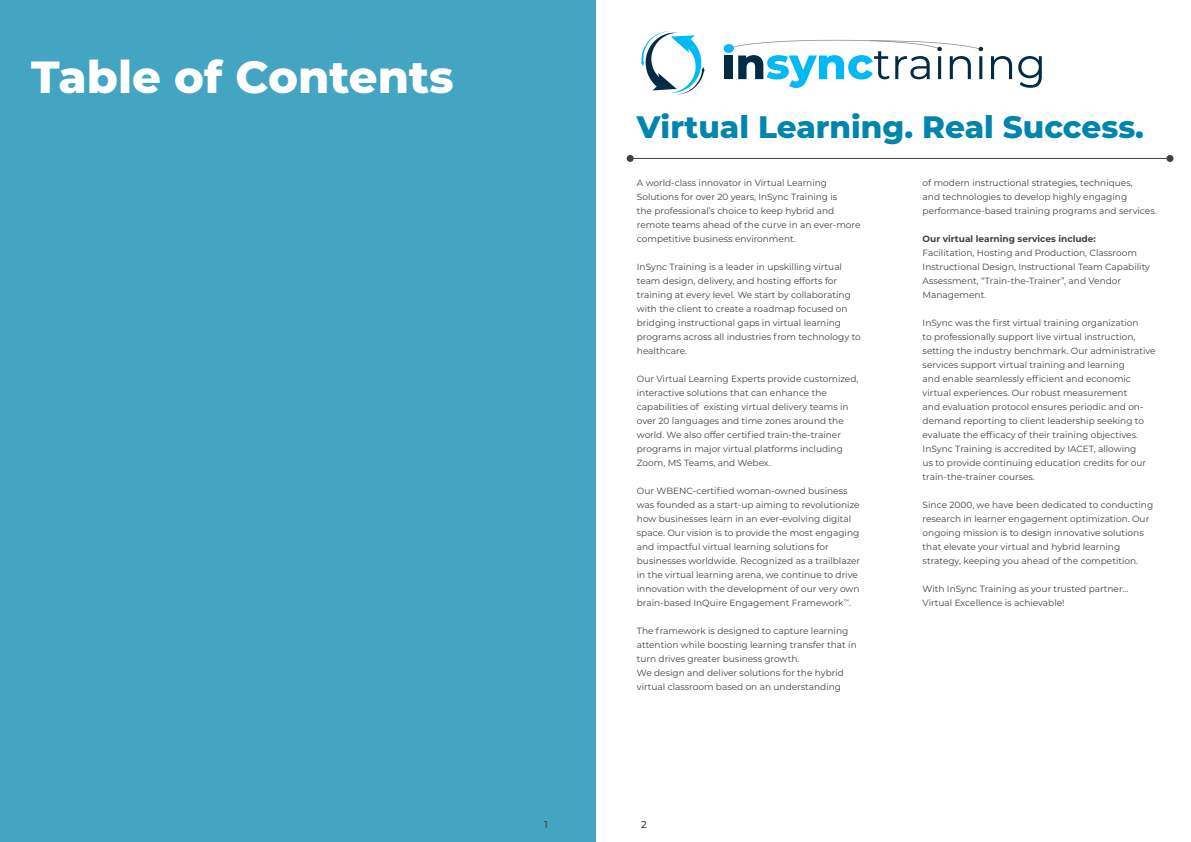
<style>
.page{position:relative;width:1191px;height:842px;background:#fff}
.page>*{position:absolute;margin:0;border:0;box-sizing:border-box;transform-origin:0 0}
.t1{font:800 45px "Montserrat";color:#fff}
.t2{font:800 31px "Montserrat";color:#0085ac}
.t3{font:500 10px "Montserrat";color:#414042}
.t4{font:9px/14px "Montserrat";color:#414042}
.t5{font:700 9px "Montserrat";color:#414042}
</style>
<div class="page">
<div style="left:0;top:0;width:595px;height:842px;background:#43a5c1"></div>
<div style="left:626px;top:155px;width:7px;height:7px;background:#414042;border-radius:50%"></div>
<div style="left:1166px;top:155px;width:7px;height:7px;background:#414042;border-radius:50%"></div>
<hr style="left:631px;top:158px;width:539px;height:1px;background:#414042">
<svg style="left:641px;top:31px;width:64px;height:64px"></svg>
<div style="left:724px;top:56px;width:9px;height:23px;background:#032b43"></div>
<svg style="left:725px;top:40px;width:258px;height:48px"></svg>
<svg style="left:991px;top:56px;width:21px;height:23px"></svg>
<svg style="left:1018px;top:56px;width:23px;height:32px"></svg>
<p class="t1" style="left:31px;top:44px;width:424px">Table of Contents</p>
<p class="t2" style="left:637px;top:105px;width:508px">Virtual Learning. Real Success.</p>
<p class="t4" style="left:922px;top:175px;width:236px">of modern instructional strategies, techniques,<br>and technologies to develop highly engaging performance-based training programs and services.</p>
<p class="t5" style="left:922px;top:232px;width:175px">Our virtual learning services include:</p>
<p class="t4" style="left:922px;top:245px;width:229px">Facilitation, Hosting and Production, Classroom Instructional Design, Instructional Team Capability Assessment, “Train-the-Trainer”, and Vendor Management.</p>
<p class="t4" style="left:922px;top:315px;width:234px">InSync was the first virtual training organization<br>to professionally support live virtual instruction, setting the industry benchmark. Our administrative services support virtual training and learning<br>and enable seamlessly efficient and economic virtual experiences. Our robust measurement<br>and evaluation protocol ensures periodic and on&shy;demand reporting to client leadership seeking to evaluate the efficacy of their training objectives.<br>InSync Training is accredited by IACET, allowing<br>us to provide continuing education credits for our train-the-trainer courses.</p>
<p class="t4" style="left:922px;top:497px;width:232px">Since 2000, we have been dedicated to conducting research in learner engagement optimization. Our ongoing mission is to design innovative solutions that elevate your virtual and hybrid learning strategy, keeping you ahead of the competition.</p>
<p class="t4" style="left:922px;top:581px;width:207px">With InSync Training as your trusted partner...</p>
<p class="t4" style="left:922px;top:595px;width:143px">Virtual Excellence is achievable!</p>
<p class="t4" style="left:637px;top:175px;width:225px">A world-class innovator in Virtual Learning Solutions for over 20 years, InSync Training is<br>the professional’s choice to keep hybrid and remote teams ahead of the curve in an ever-more competitive business environment.</p>
<p class="t4" style="left:637px;top:259px;width:215px">InSync Training is a leader in upskilling virtual team design, delivery, and hosting efforts for training at every level. We start by collaborating with the client to create a roadmap focused on</p>
<p class="t4" style="left:637px;top:315px;width:225px">bridging instructional gaps in virtual learning programs across all industries from technology to healthcare.</p>
<p class="t4" style="left:637px;top:371px;width:223px">Our Virtual Learning Experts provide customized, interactive solutions that can enhance the capabilities of existing virtual delivery teams in over 20 languages and time zones around the world. We also offer certified train-the-trainer programs in major virtual platforms including Zoom, MS Teams, and Webex.</p>
<p class="t4" style="left:637px;top:483px;width:225px">Our WBENC-certified woman-owned business was founded as a start-up aiming to revolutionize how businesses learn in an ever-evolving digital space. Our vision is to provide the most engaging and impactful virtual learning solutions for businesses worldwide. Recognized as a trailblazer in the virtual learning arena, we continue to drive innovation with the development of our very own brain-based InQuire Engagement Framework<sup>™</sup>.</p>
<p class="t4" style="left:637px;top:623px;width:221px">The framework is designed to capture learning attention while boosting learning transfer that in turn drives greater business growth.</p>
<p class="t4" style="left:637px;top:665px;width:208px">We design and deliver solutions for the hybrid virtual classroom based on an understanding</p>
<p class="t3" style="left:544px;top:818px;width:5px">1</p>
<p class="t3" style="left:641px;top:818px;width:7px">2</p>
</div>
